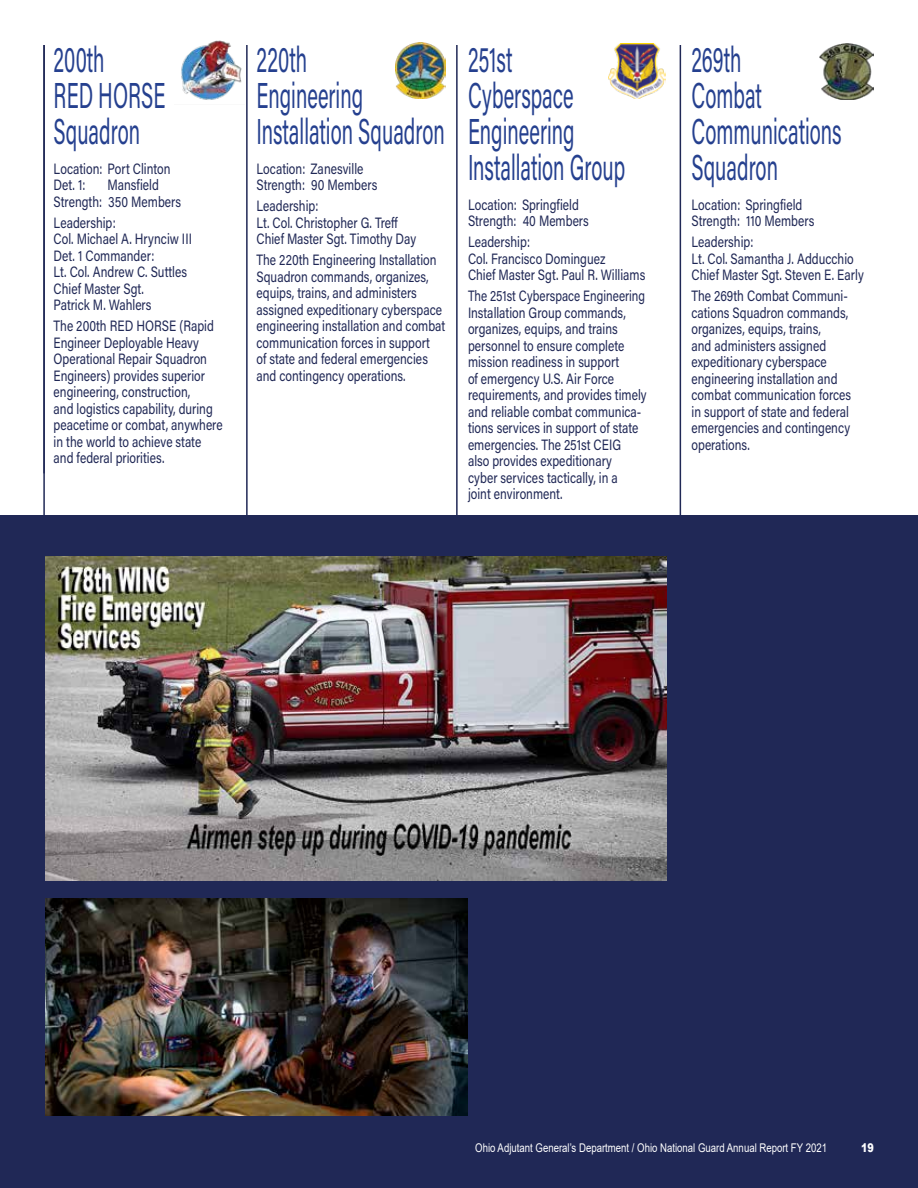
<style>
.page{position:relative;width:918px;height:1188px;background:#fff}
.page>*{position:absolute;margin:0;border:0;box-sizing:border-box;transform-origin:0 0}
.t1{font:36px/36px "Acumin Variable Concept";color:#25408f;scale:.56 1}
.t2{font:15px/16.5px "Acumin Variable Concept";color:#202856;scale:.8 1}
.t3{font:15px/16.5px "Acumin Variable Concept";color:#202856;scale:.78 1}
.t4{font:12px "Arial";color:#fff;scale:.8 1}
.t5{font:900 12px "Arial";color:#fff;scale:.8 1}
</style>
<div class="page">
<div style="left:0;top:516px;width:917px;height:672px;background:#202856"></div>
<img style="left:181px;top:40px;width:61px;height:60px">
<img style="left:395px;top:42px;width:50px;height:57px">
<img style="left:820px;top:44px;width:53px;height:56px">
<img style="left:609px;top:44px;width:56px;height:55px">
<img style="left:45px;top:898px;width:423px;height:218px">
<img style="left:45px;top:557px;width:621px;height:323px">
<hr style="left:456px;top:45px;width:2px;height:497px;background:#202856">
<hr style="left:246px;top:45px;width:2px;height:497px;background:#202856">
<hr style="left:43px;top:45px;width:2px;height:671px;background:#202856">
<hr style="left:680px;top:45px;width:1px;height:693px;background:#202856">
<h1 class="t1" style="left:54px;top:40px;width:201px">200th<br>RED HORSE<br>Squadron</h1>
<p class="t2" style="left:54px;top:160px;width:148px">Location: Port Clinton<br>Det. 1:</p>
<p class="t2" style="left:54px;top:176px;width:161px;text-indent:54px">Mansfield<br>Strength: 350 Members</p>
<p class="t2" style="left:54px;top:214px;width:175px">Leadership:<br>Col. Michael A. Hrynciw III<br>Det. 1 Commander:<br>Lt. Col. Andrew C. Suttles<br>Chief Master Sgt.<br>Patrick M. Wahlers</p>
<p class="t2" style="left:54px;top:317px;width:213px">The 200th RED HORSE (Rapid<br>Engineer Deployable Heavy<br>Operational Repair Squadron<br>Engineers) provides superior engineering, construction,<br>and logistics capability, during peacetime or combat, anywhere in the world to achieve state and federal priorities.</p>
<h1 class="t1" style="left:256px;top:40px;width:338px">220th<br>Engineering<br>Installation Squadron</h1>
<p class="t2" style="left:256px;top:160px;width:153px">Location: Zanesville<br>Strength: 90 Members</p>
<p class="t2" style="left:256px;top:197px;width:201px">Leadership:<br>Lt. Col. Christopher G. Treff<br>Chief Master Sgt. Timothy Day</p>
<p class="t2" style="left:256px;top:251px;width:238px">The 220th Engineering Installation Squadron commands, organizes, equips, trains, and administers assigned expeditionary cyberspace engineering installation and combat communication forces in support<br>of state and federal emergencies and contingency operations.</p>
<h1 class="t1" style="left:468px;top:40px;width:282px">251st<br>Cyberspace<br>Engineering<br>Installation Group</h1>
<p class="t2" style="left:468px;top:196px;width:153px">Location: Springfield<br>Strength: 40 Members</p>
<p class="t2" style="left:468px;top:233px;width:223px">Leadership:<br>Col. Francisco Dominguez<br>Chief Master Sgt. Paul R. Williams</p>
<p class="t3" style="left:468px;top:287px;width:231px">The 251st Cyberspace Engineering<br>Installation Group commands, organizes, equips, and trains personnel to ensure complete mission readiness in support<br>of emergency U.S. Air Force requirements, and provides timely and reliable combat communica&shy;tions services in support of state emergencies. The 251st CEIG<br>also provides expeditionary<br>cyber services tactically, in a<br>joint environment.</p>
<h1 class="t1" style="left:692px;top:40px;width:270px">269th<br>Combat<br>Communications<br>Squadron</h1>
<p class="t2" style="left:692px;top:196px;width:155px">Location: Springfield<br>Strength: 110 Members</p>
<p class="t2" style="left:692px;top:233px;width:217px">Leadership:<br>Lt. Col. Samantha J. Adducchio<br>Chief Master Sgt. Steven E. Early</p>
<p class="t2" style="left:692px;top:287px;width:201px">The 269th Combat Communi&shy;cations Squadron commands, organizes, equips, trains,<br>and administers assigned expeditionary cyberspace engineering installation and combat communication forces in support of state and federal emergencies and contingency operations.</p>
<p class="t4" style="left:475px;top:1139px;width:441px">Ohio Adjutant General’s Department / Ohio National Guard Annual Report FY 2021</p>
<p class="t5" style="left:861px;top:1139px;width:18px">19</p>
</div>
